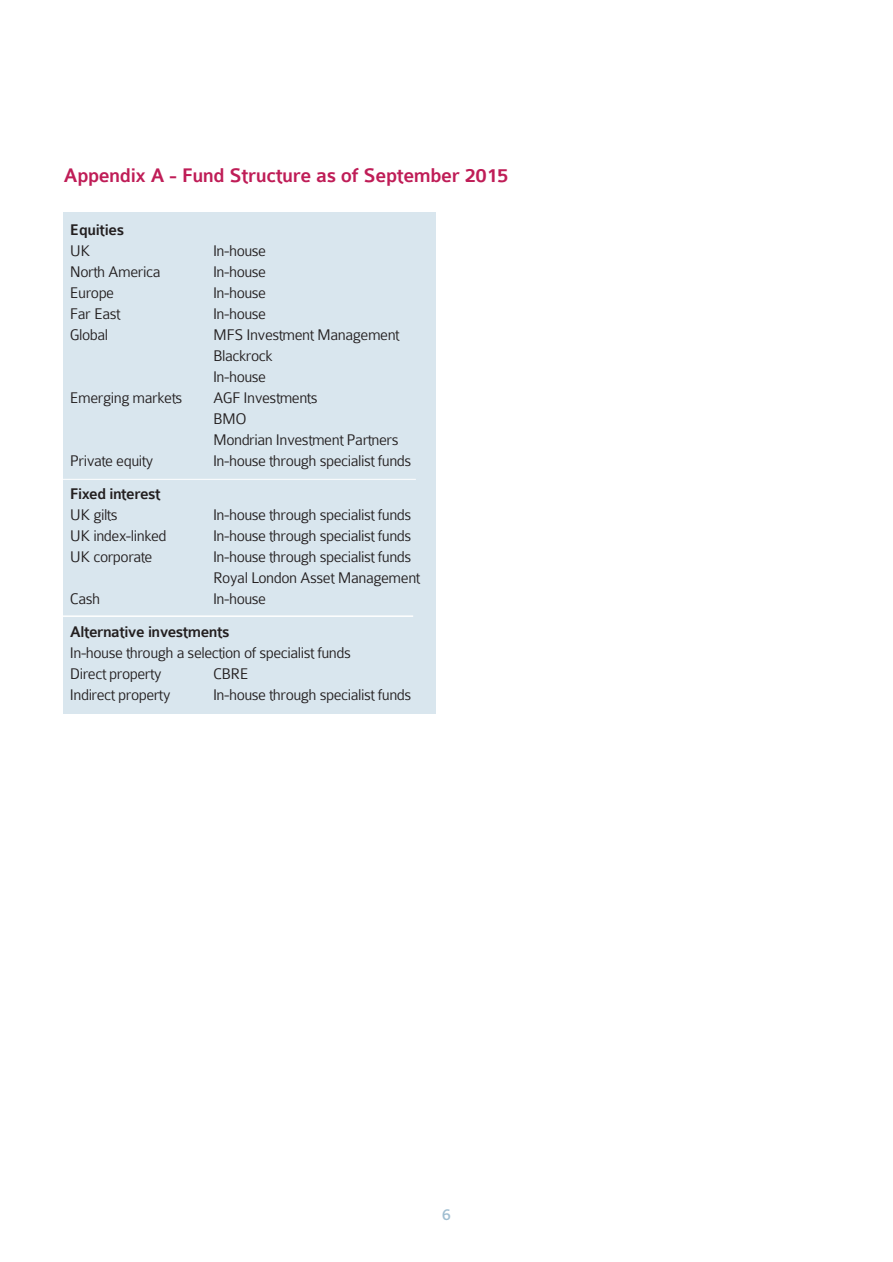
<style>
.page{position:relative;width:893px;height:1262px;background:#fff}
.page>*{position:absolute;margin:0;border:0;box-sizing:border-box;transform-origin:0 0}
.t1{font:500 21px "Colaborate";letter-spacing:-.02em;color:#bf1d57}
.t2{font:300 16.5px/21px "Colaborate";letter-spacing:-.03em;color:#231f20}
.t3{font:500 16.5px "Colaborate";letter-spacing:-.03em;color:#231f20}
.t4{font:500 16.2px "Bliss";color:#a0bed1}
</style>
<div class="page">
<div style="left:64px;top:213px;width:371px;height:501px;background:#d9e6ee"></div>
<hr style="left:61px;top:615px;width:352px;height:2px;background:#fff">
<hr style="left:58px;top:479px;width:358px;height:1px;background:#fff">
<p class="t1" style="left:64px;top:168px;width:446px">Appendix A - Fund Structure as of September 2015</p>
<p class="t3" style="left:70px;top:224px;width:56px">Equities</p>
<p class="t2" style="left:70px;top:242px;width:22px">UK</p>
<p class="t2" style="left:213px;top:242px;width:55px">In-house</p>
<p class="t2" style="left:70px;top:263px;width:92px">North America</p>
<p class="t2" style="left:213px;top:263px;width:55px">In-house</p>
<p class="t2" style="left:70px;top:284px;width:46px">Europe</p>
<p class="t2" style="left:213px;top:284px;width:55px">In-house</p>
<p class="t2" style="left:70px;top:305px;width:52px">Far East</p>
<p class="t2" style="left:213px;top:305px;width:55px">In-house</p>
<p class="t2" style="left:70px;top:326px;width:40px">Global</p>
<p class="t2" style="left:213px;top:326px;width:188px">MFS Investment Management<br>Blackrock<br>In-house</p>
<p class="t2" style="left:70px;top:389px;width:114px">Emerging markets</p>
<p class="t2" style="left:213px;top:389px;width:187px">AGF Investments<br>BMO<br>Mondrian Investment Partners</p>
<p class="t2" style="left:70px;top:452px;width:85px">Private equity</p>
<p class="t2" style="left:213px;top:452px;width:200px">In-house through specialist funds</p>
<p class="t3" style="left:70px;top:488px;width:92px">Fixed interest</p>
<p class="t2" style="left:70px;top:506px;width:49px">UK gilts</p>
<p class="t2" style="left:213px;top:506px;width:200px">In-house through specialist funds</p>
<p class="t2" style="left:70px;top:527px;width:98px">UK index-linked</p>
<p class="t2" style="left:213px;top:527px;width:200px">In-house through specialist funds</p>
<p class="t2" style="left:70px;top:548px;width:84px">UK corporate</p>
<p class="t2" style="left:213px;top:548px;width:208px">In-house through specialist funds<br>Royal London Asset Management</p>
<p class="t2" style="left:70px;top:590px;width:32px">Cash</p>
<p class="t2" style="left:213px;top:590px;width:55px">In-house</p>
<p class="t3" style="left:70px;top:626px;width:161px">Alternative investments</p>
<p class="t2" style="left:70px;top:644px;width:282px">In-house through a selection of specialist funds<br>Direct property</p>
<p class="t2" style="left:213px;top:665px;width:37px">CBRE</p>
<p class="t2" style="left:70px;top:686px;width:102px">Indirect property</p>
<p class="t2" style="left:213px;top:686px;width:200px">In-house through specialist funds</p>
<p class="t4" style="left:442px;top:1207px;width:10px">6</p>
</div>
